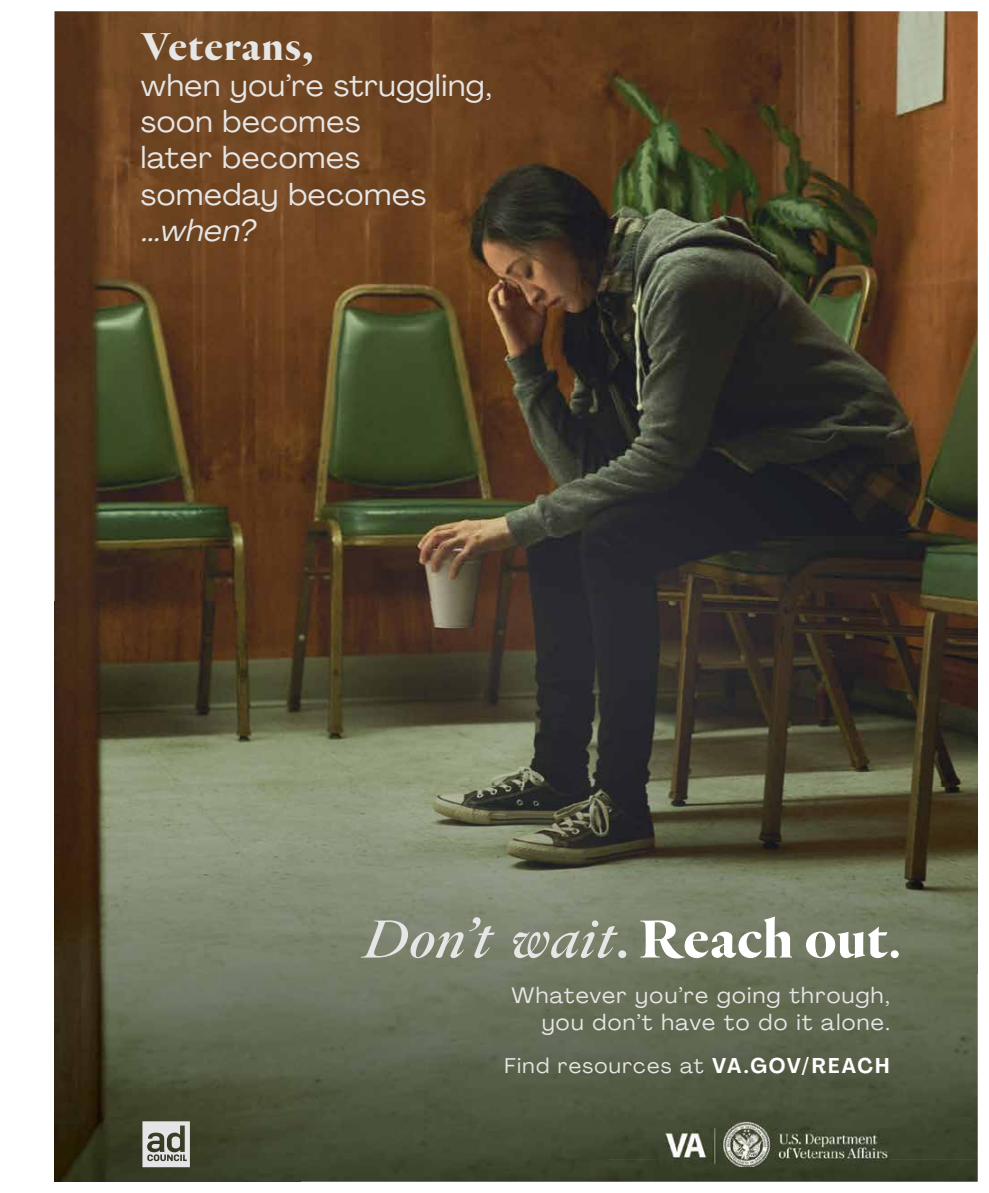
<style>
.page{position:relative;width:989px;height:1193px;background:#fff}
.page>*{position:absolute;margin:0;border:0;box-sizing:border-box;transform-origin:0 0}
.t1{font:italic 55.25px "Heldane Display";letter-spacing:.035em;color:#e5e6e5}
.t2{font:700 40.12px "Heldane Display";letter-spacing:.04em;color:#e5e6e5}
.t3{font:30.12px/36.1px "Agrandir";letter-spacing:.02em;color:#e5e6e5}
.t4{font:italic 30.12px "Agrandir";color:#e5e6e5}
.t5{font:22.12px/27.1px "Agrandir";letter-spacing:.06em;color:#e5e6e5;text-align:right}
.t6{font:21.12px "Agrandir";letter-spacing:.06em;color:#e5e6e5}
.s1{font-weight:700;font-style:normal;color:#fff}
.s2{color:#fff}
.s3{font-family:"Agrandir Text";font-weight:700;color:#fff}
.s4{font-family:"Arial";font-size:25.12px;color:#fff}
</style>
<div class="page">
<img style="left:54px;top:11px;width:923px;height:590px">
<img style="left:54px;top:601px;width:923px;height:580px">
<svg style="left:142px;top:1121px;width:48px;height:46px;background:#b1b1ab"></svg>
<img style="left:658px;top:1121px;width:231px;height:45px">
<h2 class="t2" style="left:141px;top:22px;width:174px">Veterans,</h2>
<p class="t3" style="left:141px;top:67px;width:353px">when you’re struggling, soon becomes<br>later becomes someday becomes</p>
<p class="t4" style="left:141px;top:211px;width:123px">...when?</p>
<h1 class="t1" style="left:364px;top:905px;width:541px">Don’t wait. <span class="s1">Reach out</span><span class="s2">.</span></h1>
<p class="t5" style="left:511px;top:981px;width:379px">Whatever you’re going through, you don’t have to do it alone.</p>
<p class="t6" style="left:504px;top:1052px;width:387px">Find resources at <span class="s3">VA.GOV</span><span class="s4">/</span><span class="s3">REACH</span></p>
</div>
